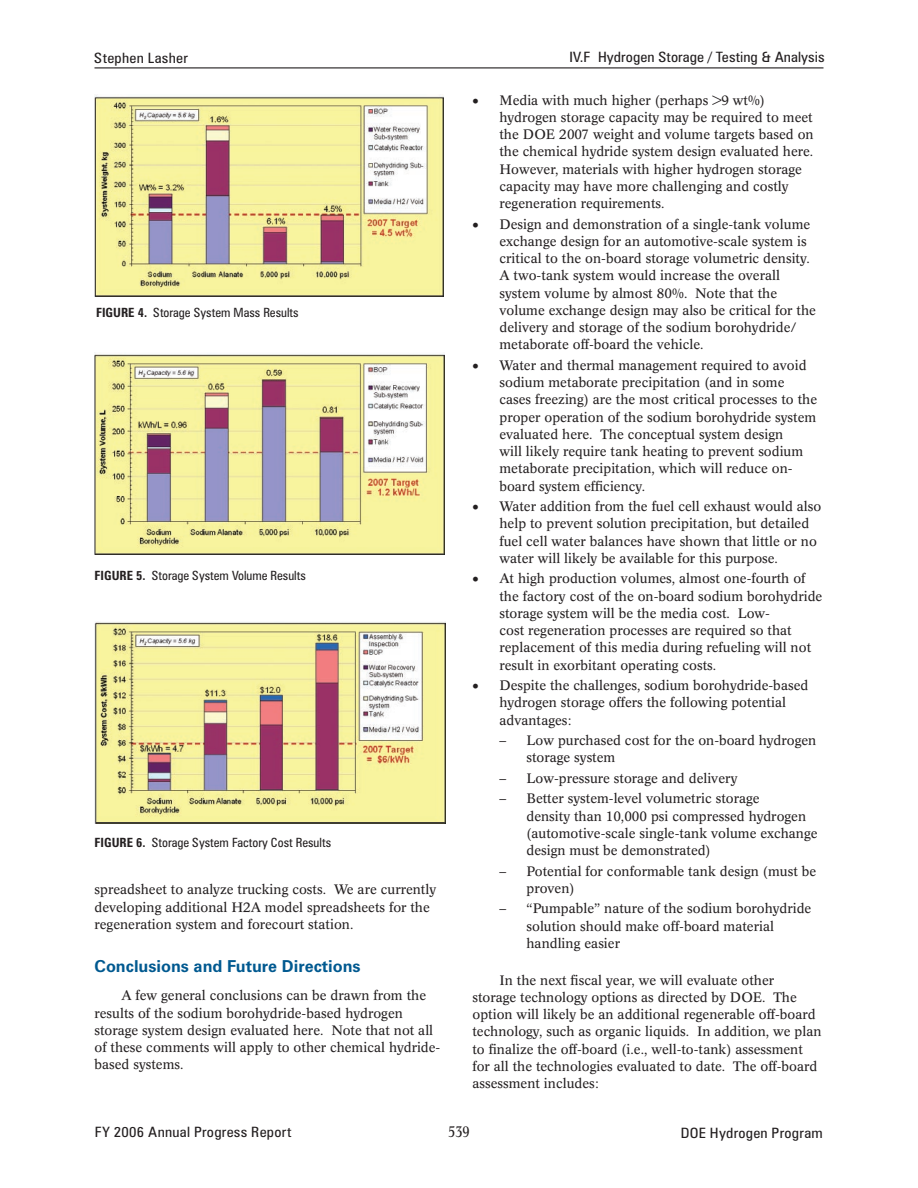
<style>
.page{position:relative;width:918px;height:1188px;background:#fff}
.page>*{position:absolute;margin:0;border:0;box-sizing:border-box;transform-origin:0 0}
._1_RptObjHead{font:700 16.5px "Zurich BT";color:#005990}
.t1{font:condensed 15px "Concorde BE";color:#231f20}
.t2{font:condensed 14.25px "Zurich BT";letter-spacing:.015em;color:#231f20;scale:1.08 1}
._1_Bulleted{font:13.5px/17.2px "Concorde BE";color:#231f20}
._1_Body_text{font:13.5px/17.2px "Concorde BE";color:#231f20}
._1_SubBulleted{font:13.5px/17.2px "Concorde BE";color:#231f20}
._1_SubBulleted_Last{font:13.5px/17.2px "Concorde BE";color:#231f20}
.t3{font:13.5px "Symbol";color:#231f20}
.t4{font:13.5px/20.5px "Zurich BT";color:#231f20}
._1_FigureTitle{font:condensed 12.75px "Zurich BT";color:#231f20}
.s1{font-weight:700}
</style>
<div class="page">
<hr style="left:94px;top:67px;width:730px;height:1px;background:#231f20">
<img style="left:94px;top:95px;width:350px;height:202px">
<hr style="left:95px;top:296px;width:348px;height:1px;background:#231f20">
<img style="left:94px;top:354px;width:350px;height:201px">
<hr style="left:95px;top:554px;width:349px;height:1px;background:#231f20">
<img style="left:94px;top:622px;width:351px;height:201px">
<hr style="left:96px;top:822px;width:349px;height:1px;background:#231f20">
<p class="t2" style="left:94px;top:49px;width:88px">Stephen Lasher</p>
<p class="t2" style="left:569px;top:49px;width:238px">IV.F Hydrogen Storage / Testing &amp; Analysis</p>
<p class="_1_FigureTitle" style="left:96px;top:305px;width:204px"><span class="s1">FIGURE 4.</span> Storage System Mass Results</p>
<p class="_1_FigureTitle" style="left:94px;top:567px;width:213px"><span class="s1">FIGURE 5.</span> Storage System Volume Results</p>
<p class="_1_FigureTitle" style="left:94px;top:835px;width:238px"><span class="s1">FIGURE 6.</span> Storage System Factory Cost Results</p>
<p class="_1_Body_text" style="left:94px;top:881px;width:343px">spreadsheet to analyze trucking costs. We are currently developing additional H2A model spreadsheets for the regeneration system and forecourt station.</p>
<p class="_1_RptObjHead" style="left:94px;top:957px;width:268px">Conclusions and Future Directions</p>
<p class="_1_Body_text" style="left:94px;top:987px;width:347px;text-indent:27px">A few general conclusions can be drawn from the results of the sodium borohydride-based hydrogen storage system design evaluated here. Note that not all of these comments will apply to other chemical hydride&shy;based systems.</p>
<p class="_1_Bulleted" style="left:500px;top:92px;width:316px">Media with much higher (perhaps &gt;9 wt%) hydrogen storage capacity may be required to meet the DOE 2007 weight and volume targets based on the chemical hydride system design evaluated here.<br>However, materials with higher hydrogen storage capacity may have more challenging and costly regeneration requirements.</p>
<p class="_1_Bulleted" style="left:500px;top:216px;width:318px">Design and demonstration of a single-tank volume exchange design for an automotive-scale system is critical to the on-board storage volumetric density.<br>A two-tank system would increase the overall system volume by almost 80%. Note that the volume exchange design may also be critical for the delivery and storage of the sodium borohydride/ metaborate off-board the vehicle.</p>
<p class="_1_Bulleted" style="left:500px;top:357px;width:319px">Water and thermal management required to avoid sodium metaborate precipitation (and in some cases freezing) are the most critical processes to the proper operation of the sodium borohydride system evaluated here. The conceptual system design<br>will likely require tank heating to prevent sodium metaborate precipitation, which will reduce on&shy;board system efficiency.</p>
<p class="_1_Bulleted" style="left:500px;top:498px;width:323px">Water addition from the fuel cell exhaust would also help to prevent solution precipitation, but detailed fuel cell water balances have shown that little or no water will likely be available for this purpose.</p>
<p class="_1_Bulleted" style="left:500px;top:570px;width:324px">At high production volumes, almost one-fourth of the factory cost of the on-board sodium borohydride storage system will be the media cost. Low-<br>cost regeneration processes are required so that replacement of this media during refueling will not result in exorbitant operating costs.</p>
<p class="_1_Bulleted" style="left:500px;top:677px;width:310px">Despite the challenges, sodium borohydride-based hydrogen storage offers the following potential advantages:</p>
<p class="_1_SubBulleted" style="left:526px;top:732px;width:291px">Low purchased cost for the on-board hydrogen storage system</p>
<p class="_1_SubBulleted" style="left:526px;top:770px;width:212px">Low-pressure storage and delivery</p>
<p class="_1_SubBulleted" style="left:526px;top:790px;width:293px">Better system-level volumetric storage<br>density than 10,000 psi compressed hydrogen (automotive-scale single-tank volume exchange design must be demonstrated)</p>
<p class="_1_SubBulleted" style="left:526px;top:863px;width:291px">Potential for conformable tank design (must be proven)</p>
<p class="_1_SubBulleted_Last" style="left:526px;top:900px;width:286px">“Pumpable” nature of the sodium borohydride solution should make off-board material handling easier</p>
<p class="_1_Body_text" style="left:472px;top:971px;width:351px;text-indent:27px">In the next fiscal year, we will evaluate other<br>storage technology options as directed by DOE. The option will likely be an additional regenerable off-board technology, such as organic liquids. In addition, we plan to finalize the off-board (i.e., well-to-tank) assessment for all the technologies evaluated to date. The off-board assessment includes:</p>
<p class="t3" style="left:472px;top:91px;width:8px">•</p>
<p class="t3" style="left:472px;top:215px;width:8px">•</p>
<p class="t3" style="left:472px;top:356px;width:8px">•</p>
<p class="t3" style="left:472px;top:498px;width:8px">•</p>
<p class="t3" style="left:472px;top:570px;width:8px">•</p>
<p class="t3" style="left:472px;top:677px;width:8px">•</p>
<p class="t4" style="left:500px;top:730px;width:8px">–</p>
<p class="t4" style="left:500px;top:768px;width:8px">– –</p>
<p class="t4" style="left:500px;top:861px;width:8px">–</p>
<p class="t4" style="left:500px;top:898px;width:8px">–</p>
<p class="t2" style="left:95px;top:1124px;width:184px">FY 2006 Annual Progress Report</p>
<p class="t1" style="left:448px;top:1123px;width:23px">539</p>
<p class="t2" style="left:681px;top:1124px;width:133px">DOE Hydrogen Program</p>
</div>
